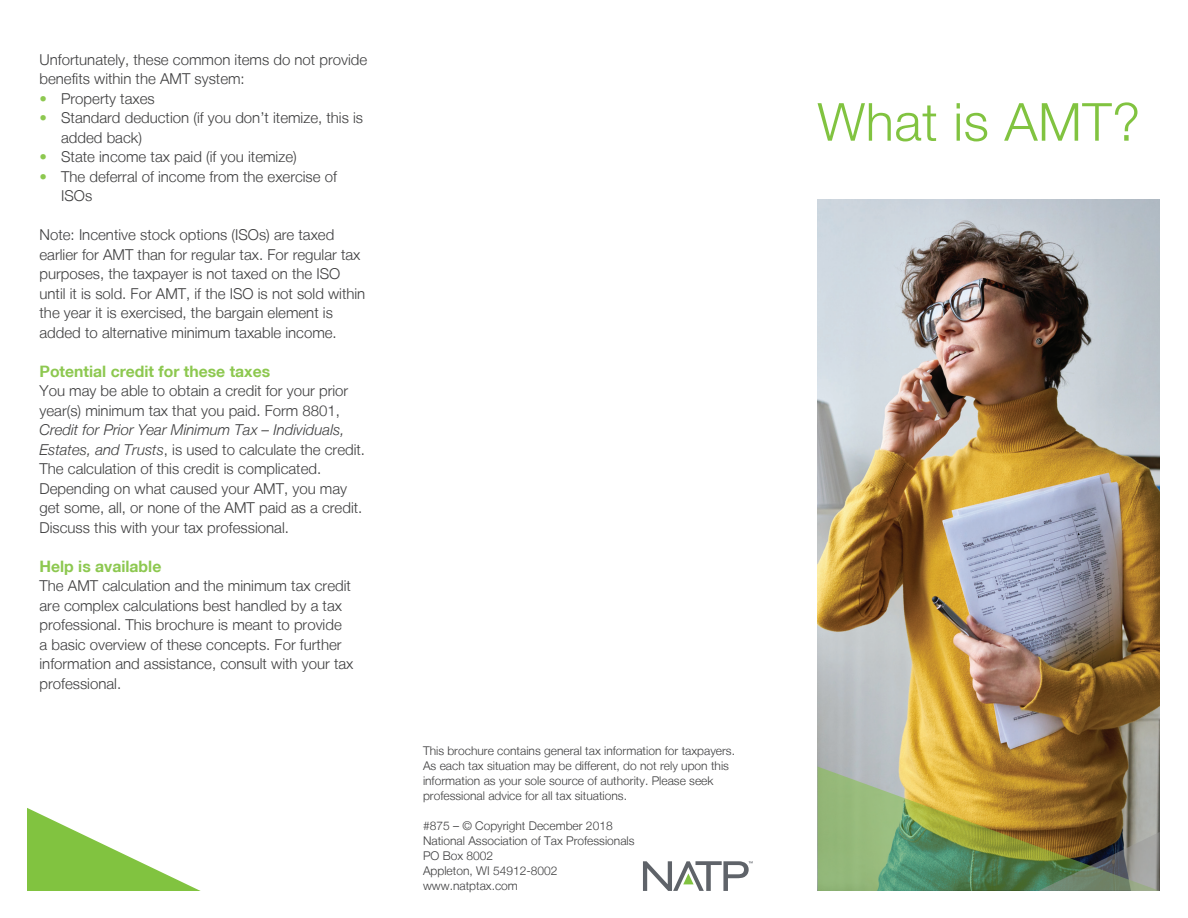
<style>
.page{position:relative;width:1188px;height:918px;background:#fff}
.page>*{position:absolute;margin:0;border:0;box-sizing:border-box;transform-origin:0 0}
.t1{font:300 52.5px "Helvetica Neue LT";letter-spacing:.01em;color:#81c340}
.t2{font:700 15.75px "Helvetica Neue LT";color:#8dc850}
.t3{font:300 15px/19.5px "Helvetica Neue LT";color:#3e3e3f}
.t4{font:300 12px/15px "Helvetica Neue LT";color:#3e3e3f}
.s1{color:#8dc850}
.s2{font-style:italic}
</style>
<div class="page">
<img style="left:818px;top:200px;width:342px;height:567px">
<svg style="left:643px;top:861px;width:110px;height:30px"></svg>
<svg style="left:818px;top:767px;width:342px;height:124px;background:#8c9158"></svg>
<svg style="left:27px;top:808px;width:174px;height:83px"></svg>
<p class="t3" style="left:40px;top:49px;width:329px">Unfortunately, these common items do not provide benefits within the AMT system:</p>
<p class="t3" style="left:40px;top:88px;width:117px"><span class="s1">•</span> Property taxes</p>
<p class="t3" style="left:61px;top:108px;width:303px;text-indent:-22px"><span class="s1">•</span> Standard deduction (if you don’t itemize, this is added back)</p>
<p class="t3" style="left:40px;top:147px;width:259px"><span class="s1">•</span> State income tax paid (if you itemize)</p>
<p class="t3" style="left:61px;top:166px;width:277px;text-indent:-22px"><span class="s1">•</span> The deferral of income from the exercise of<br>ISOs</p>
<p class="t3" style="left:40px;top:225px;width:327px">Note: Incentive stock options (ISOs) are taxed earlier for AMT than for regular tax. For regular tax purposes, the taxpayer is not taxed on the ISO until it is sold. For AMT, if the ISO is not sold within the year it is exercised, the bargain element is added to alternative minimum taxable income.</p>
<p class="t2" style="left:40px;top:361px;width:232px">Potential credit for these taxes</p>
<p class="t3" style="left:40px;top:381px;width:327px">You may be able to obtain a credit for your prior year(s) minimum tax that you paid. Form 8801, <span class="s2">Credit for Prior Year Minimum Tax – Individuals, Estates, and Trusts</span>, is used to calculate the credit.<br>The calculation of this credit is complicated.<br>Depending on what caused your AMT, you may get some, all, or none of the AMT paid as a credit.<br>Discuss this with your tax professional.</p>
<p class="t2" style="left:40px;top:556px;width:123px">Help is available</p>
<p class="t3" style="left:40px;top:576px;width:315px">The AMT calculation and the minimum tax credit are complex calculations best handled by a tax professional. This brochure is meant to provide<br>a basic overview of these concepts. For further information and assistance, consult with your tax professional.</p>
<p class="t4" style="left:423px;top:743px;width:314px">This brochure contains general tax information for taxpayers.<br>As each tax situation may be different, do not rely upon this information as your sole source of authority. Please seek professional advice for all tax situations.</p>
<p class="t4" style="left:423px;top:818px;width:191px">#875 – © Copyright December 2018</p>
<p class="t4" style="left:423px;top:833px;width:213px">National Association of Tax Professionals</p>
<p class="t4" style="left:423px;top:848px;width:72px">PO Box 8002</p>
<p class="t4" style="left:423px;top:863px;width:136px">Appleton, WI 54912-8002</p>
<p class="t4" style="left:423px;top:878px;width:96px">www.natptax.com</p>
<p class="t1" style="left:818px;top:90px;width:324px">What is AMT?</p>
</div>
